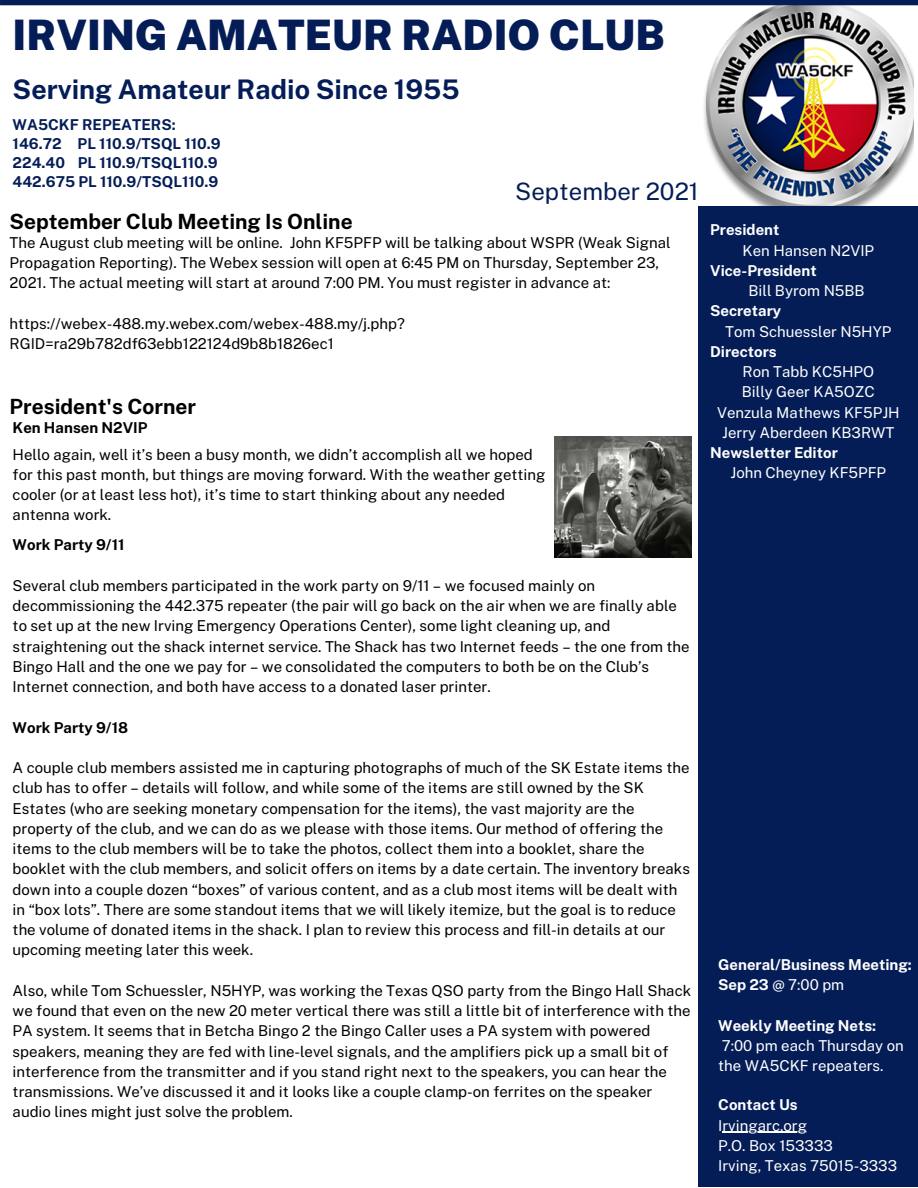
<style>
.page{position:relative;width:918px;height:1188px;background:#fff}
.page>*{position:absolute;margin:0;border:0;box-sizing:border-box;transform-origin:0 0}
.t1{font:900 42px "Public Sans";color:#051d57}
.t2{font:700 27px "Public Sans";color:#051d57}
.t3{font:24px "Public Sans";color:#051d57}
.t4{font:700 21px "Public Sans";color:#000}
.t5{font:15px/20.2px "Public Sans";color:#000}
.t6{font:15px/20.2px "Public Sans";color:#fff}
.t7{font:700 15px/20.2px "Public Sans";color:#fff}
.t8{font:700 15px "Public Sans";color:#051d57}
.t9{font:700 15px "Public Sans";color:#000}
.s1{font-weight:400}
</style>
<div class="page">
<img style="left:699px;top:5px;width:215px;height:201px">
<div style="left:699px;top:206px;width:219px;height:981px;background:#051d57"></div>
<div style="left:0;top:0;width:918px;height:5px;background:#051d57"></div>
<img style="left:555px;top:436px;width:137px;height:122px">
<hr style="left:723px;top:1132px;width:84px;height:1px;background:#fff">
<p class="t1" style="left:13px;top:10px;width:654px">IRVING AMATEUR RADIO CLUB</p>
<p class="t2" style="left:13px;top:73px;width:448px">Serving Amateur Radio Since 1955</p>
<p class="t8" style="left:13px;top:116px;width:165px">WA5CKF REPEATERS:</p>
<p class="t8" style="left:13px;top:135px;width:210px">146.72 PL 110.9/TSQL 110.9</p>
<p class="t8" style="left:13px;top:154px;width:207px">224.40 PL 110.9/TSQL110.9</p>
<p class="t8" style="left:13px;top:173px;width:207px">442.675 PL 110.9/TSQL110.9</p>
<p class="t3" style="left:515px;top:177px;width:185px">September 2021</p>
<p class="t5" style="left:10px;top:232px;width:663px">The August club meeting will be online. John KF5PFP will be talking about WSPR (Weak Signal<br>Propagation Reporting). The Webex session will open at 6:45 PM on Thursday, September 23,<br>2021. The actual meeting will start at around 7:00 PM. You must register in advance at:</p>
<p class="t5" style="left:10px;top:313px;width:397px">https://webex-488.my.webex.com/webex-488.my/j.php?<br>RGID=ra29b782df63ebb122124d9b8b1826ec1</p>
<p class="t4" style="left:10px;top:209px;width:345px">September Club Meeting Is Online</p>
<p class="t4" style="left:10px;top:394px;width:188px">President's Corner</p>
<p class="t9" style="left:13px;top:419px;width:136px">Ken Hansen N2VIP</p>
<p class="t5" style="left:13px;top:444px;width:534px">Hello again, well it’s been a busy month, we didn’t accomplish all we hoped for this past month, but things are moving forward. With the weather getting cooler (or at least less hot), it’s time to start thinking about any needed antenna work.</p>
<p class="t9" style="left:13px;top:536px;width:113px">Work Party 9/11</p>
<p class="t5" style="left:13px;top:575px;width:679px">Several club members participated in the work party on 9/11 – we focused mainly on decommissioning the 442.375 repeater (the pair will go back on the air when we are finally able to set up at the new Irving Emergency Operations Center), some light cleaning up, and straightening out the shack internet service. The Shack has two Internet feeds – the one from the Bingo Hall and the one we pay for – we consolidated the computers to both be on the Club’s Internet connection, and both have access to a donated laser printer.</p>
<p class="t9" style="left:13px;top:718px;width:117px">Work Party 9/18</p>
<p class="t5" style="left:13px;top:758px;width:679px">A couple club members assisted me in capturing photographs of much of the SK Estate items the club has to offer – details will follow, and while some of the items are still owned by the SK Estates (who are seeking monetary compensation for the items), the vast majority are the property of the club, and we can do as we please with those items. Our method of offering the items to the club members will be to take the photos, collect them into a booklet, share the booklet with the club members, and solicit offers on items by a date certain. The inventory breaks down into a couple dozen “boxes” of various content, and as a club most items will be dealt with in “box lots”. There are some standout items that we will likely itemize, but the goal is to reduce the volume of donated items in the shack. I plan to review this process and fill-in details at our upcoming meeting later this week.</p>
<p class="t5" style="left:13px;top:980px;width:680px">Also, while Tom Schuessler, N5HYP, was working the Texas QSO party from the Bingo Hall Shack we found that even on the new 20 meter vertical there was still a little bit of interference with the PA system. It seems that in Betcha Bingo 2 the Bingo Caller uses a PA system with powered speakers, meaning they are fed with line-level signals, and the amplifiers pick up a small bit of interference from the transmitter and if you stand right next to the speakers, you can hear the transmissions. We’ve discussed it and it looks like a couple clamp-on ferrites on the speaker audio lines might just solve the problem.</p>
<p class="t7" style="left:710px;top:220px;width:71px">President</p>
<p class="t6" style="left:743px;top:240px;width:133px">Ken Hansen N2VIP</p>
<p class="t7" style="left:710px;top:260px;width:108px">Vice-President</p>
<p class="t6" style="left:749px;top:281px;width:118px">Bill Byrom N5BB</p>
<p class="t7" style="left:710px;top:301px;width:73px">Secretary</p>
<p class="t6" style="left:725px;top:321px;width:168px">Tom Schuessler N5HYP</p>
<p class="t7" style="left:710px;top:341px;width:68px">Directors</p>
<p class="t6" style="left:743px;top:362px;width:133px">Ron Tabb KC5HPO</p>
<p class="t6" style="left:742px;top:382px;width:134px">Billy Geer KA5OZC</p>
<p class="t6" style="left:717px;top:402px;width:184px">Venzula Mathews KF5PJH</p>
<p class="t6" style="left:722px;top:422px;width:174px">Jerry Aberdeen KB3RWT</p>
<p class="t7" style="left:710px;top:443px;width:129px">Newsletter Editor</p>
<p class="t6" style="left:731px;top:463px;width:157px">John Cheyney KF5PFP</p>
<p class="t7" style="left:718px;top:955px;width:195px">General/Business Meeting:<br>Sep 23 <span class="s1">@ 7:00 pm</span></p>
<p class="t7" style="left:718px;top:1015px;width:160px">Weekly Meeting Nets:</p>
<p class="t6" style="left:718px;top:1036px;width:187px">7:00 pm each Thursday on the WA5CKF repeaters.</p>
<p class="t7" style="left:718px;top:1095px;width:81px">Contact Us</p>
<p class="t6" style="left:718px;top:1115px;width:90px">Irvingarc.org</p>
<p class="t6" style="left:718px;top:1135px;width:116px">P.O. Box 153333</p>
<p class="t6" style="left:718px;top:1156px;width:180px">Irving, Texas 75015-3333</p>
</div>
